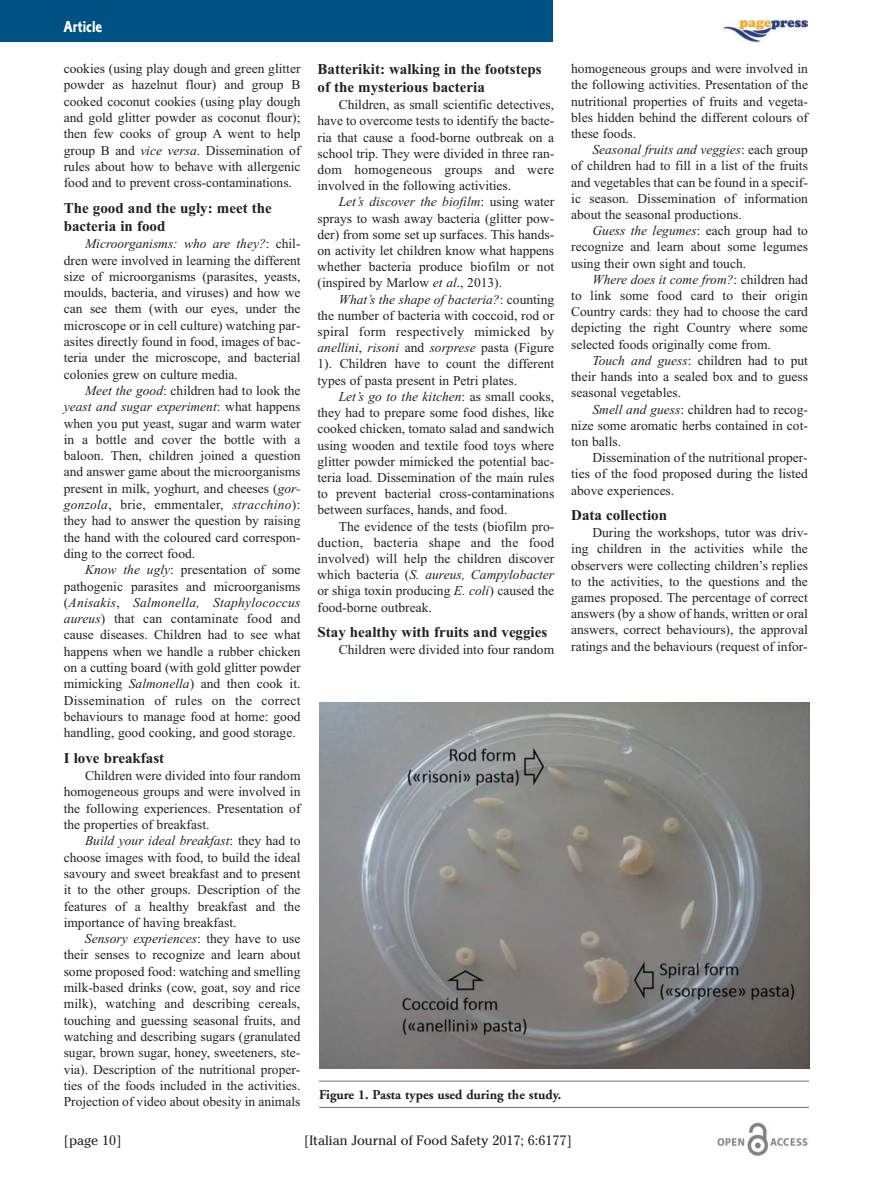
<style>
.page{position:relative;width:893px;height:1191px;background:#fff}
.page>*{position:absolute;margin:0;border:0;box-sizing:border-box;transform-origin:0 0}
.t1{font:16.5px "Corinthian Bold Condensed Plain";color:#fff}
.t2{font:700 15px/18.1px "Times New Roman";color:#231f20}
.t3{font:13.5px/16.2px "Times New Roman";color:#231f20;text-align:justify}
.t4{font:13.5px "Cheltenham";color:#231f20}
.t5{font:700 13.5px "Adobe Garamond";color:#231f20}
.s1{font-style:italic}
</style>
<div class="page">
<div style="left:0;top:0;width:553px;height:42px;background:#005285"></div>
<img style="left:717px;top:1123px;width:91px;height:33px">
<img style="left:723px;top:19px;width:84px;height:24px">
<hr style="left:319px;top:1080px;width:490px;height:1px;background:#6c6d70">
<hr style="left:319px;top:1107px;width:490px;height:1px;background:#6c6d70">
<img style="left:320px;top:702px;width:490px;height:366px">
<p class="t1" style="left:63px;top:21px;width:40px">Article</p>
<p class="t3" style="left:64px;top:60px;width:238px">cookies (using play dough and green glitter powder as hazelnut flour) and group B cooked coconut cookies (using play dough and gold glitter powder as coconut flour); then few cooks of group A went to help group B and <span class="s1">vice versa</span>. Dissemination of rules about how to behave with allergenic food and to prevent cross-contaminations.</p>
<p class="t2" style="left:64px;top:199px;width:210px">The good and the ugly: meet the bacteria in food</p>
<p class="t3" style="left:64px;top:235px;width:238px;text-indent:21px"><span class="s1">Microorganisms: who are they?</span>: chil&shy;dren were involved in learning the different size of microorganisms (parasites, yeasts, moulds, bacteria, and viruses) and how we can see them (with our eyes, under the microscope or in cell culture) watching par&shy;asites directly found in food, images of bac&shy;teria under the microscope, and bacterial colonies grew on culture media.</p>
<p class="t3" style="left:64px;top:382px;width:238px;text-indent:21px"><span class="s1">Meet the good</span>: children had to look the <span class="s1">yeast and sugar experiment</span>: what happens when you put yeast, sugar and warm water in a bottle and cover the bottle with a baloon. Then, children joined a question and answer game about the microorganisms present in milk, yoghurt, and cheeses (<span class="s1">gor&shy;gonzola</span>, brie, emmentaler, <span class="s1">stracchino</span>): they had to answer the question by raising the hand with the coloured card correspon&shy;ding to the correct food.</p>
<p class="t3" style="left:64px;top:561px;width:238px;text-indent:21px"><span class="s1">Know the ugly</span>: presentation of some pathogenic parasites and microorganisms (<span class="s1">Anisakis</span>, <span class="s1">Salmonella, Staphylococcus aureus</span>) that can contaminate food and cause diseases. Children had to see what happens when we handle a rubber chicken on a cutting board (with gold glitter powder mimicking <span class="s1">Salmonella</span>) and then cook it.<br>Dissemination of rules on the correct behaviours to manage food at home: good handling, good cooking, and good storage.</p>
<p class="t2" style="left:64px;top:748px;width:102px">I love breakfast</p>
<p class="t3" style="left:64px;top:767px;width:238px;text-indent:21px">Children were divided into four random homogeneous groups and were involved in the following experiences. Presentation of the properties of breakfast.</p>
<p class="t3" style="left:64px;top:832px;width:238px;text-indent:21px"><span class="s1">Build your ideal breakfast</span>: they had to choose images with food, to build the ideal savoury and sweet breakfast and to present it to the other groups. Description of the features of a healthy breakfast and the importance of having breakfast.</p>
<p class="t3" style="left:64px;top:930px;width:238px;text-indent:21px"><span class="s1">Sensory experiences</span>: they have to use their senses to recognize and learn about some proposed food: watching and smelling milk-based drinks (cow, goat, soy and rice milk), watching and describing cereals, touching and guessing seasonal fruits, and watching and describing sugars (granulated sugar, brown sugar, honey, sweeteners, ste&shy;via). Description of the nutritional proper&shy;ties of the foods included in the activities.<br>Projection of video about obesity in animals</p>
<p class="t2" style="left:317px;top:60px;width:225px">Batterikit: walking in the footsteps of the mysterious bacteria</p>
<p class="t3" style="left:317px;top:96px;width:238px;text-indent:21px">Children, as small scientific detectives, have to overcome tests to identify the bacte&shy;ria that cause a food-borne outbreak on a school trip. They were divided in three ran&shy;dom homogeneous groups and were involved in the following activities.</p>
<p class="t3" style="left:317px;top:194px;width:238px;text-indent:21px"><span class="s1">Let’s discover the biofilm</span>: using water sprays to wash away bacteria (glitter pow&shy;der) from some set up surfaces. This hands&shy;on activity let children know what happens whether bacteria produce biofilm or not (inspired by Marlow <span class="s1">et al</span>., 2013).</p>
<p class="t3" style="left:317px;top:291px;width:238px;text-indent:21px"><span class="s1">What’s the shape of bacteria?</span>: counting the number of bacteria with coccoid, rod or spiral form respectively mimicked by <span class="s1">anellini</span>, <span class="s1">risoni</span> and <span class="s1">sorprese</span> pasta (Figure 1). Children have to count the different types of pasta present in Petri plates.</p>
<p class="t3" style="left:317px;top:388px;width:238px;text-indent:21px"><span class="s1">Let’s go to the kitchen</span>: as small cooks, they had to prepare some food dishes, like cooked chicken, tomato salad and sandwich using wooden and textile food toys where glitter powder mimicked the potential bac&shy;teria load. Dissemination of the main rules to prevent bacterial cross-contaminations between surfaces, hands, and food.</p>
<p class="t3" style="left:317px;top:518px;width:238px;text-indent:21px">The evidence of the tests (biofilm pro&shy;duction, bacteria shape and the food involved) will help the children discover which bacteria (<span class="s1">S. aureus, Campylobacter </span>or shiga toxin producing <span class="s1">E. coli</span>) caused the food-borne outbreak.</p>
<p class="t2" style="left:317px;top:623px;width:231px">Stay healthy with fruits and veggies</p>
<p class="t3" style="left:339px;top:641px;width:217px">Children were divided into four random</p>
<p class="t3" style="left:571px;top:60px;width:238px">homogeneous groups and were involved in the following activities. Presentation of the nutritional properties of fruits and vegeta&shy;bles hidden behind the different colours of these foods.</p>
<p class="t3" style="left:571px;top:141px;width:238px;text-indent:21px"><span class="s1">Seasonal fruits and veggies</span>: each group of children had to fill in a list of the fruits and vegetables that can be found in a specif&shy;ic season. Dissemination of information about the seasonal productions.</p>
<p class="t3" style="left:571px;top:222px;width:238px;text-indent:21px"><span class="s1">Guess the legumes</span>: each group had to recognize and learn about some legumes using their own sight and touch.</p>
<p class="t3" style="left:571px;top:271px;width:238px;text-indent:21px"><span class="s1">Where does it come from?</span>: children had to link some food card to their origin Country cards: they had to choose the card depicting the right Country where some selected foods originally come from.</p>
<p class="t3" style="left:571px;top:352px;width:238px;text-indent:21px"><span class="s1">Touch and guess</span>: children had to put their hands into a sealed box and to guess seasonal vegetables.</p>
<p class="t3" style="left:571px;top:401px;width:238px;text-indent:21px"><span class="s1">Smell and guess</span>: children had to recog&shy;nize some aromatic herbs contained in cot&shy;ton balls.</p>
<p class="t3" style="left:571px;top:449px;width:238px;text-indent:21px">Dissemination of the nutritional proper&shy;ties of the food proposed during the listed above experiences.</p>
<p class="t2" style="left:571px;top:506px;width:97px">Data collection</p>
<p class="t3" style="left:571px;top:524px;width:238px;text-indent:21px">During the workshops, tutor was driv&shy;ing children in the activities while the observers were collecting children’s replies to the activities, to the questions and the games proposed. The percentage of correct answers (by a show of hands, written or oral answers, correct behaviours), the approval ratings and the behaviours (request of infor-</p>
<p class="t5" style="left:319px;top:1088px;width:244px">Figure 1. Pasta types used during the study.</p>
<p class="t4" style="left:64px;top:1132px;width:59px">[page 10]</p>
<p class="t4" style="left:304px;top:1132px;width:269px">[Italian Journal of Food Safety 2017; 6:6177]</p>
</div>
